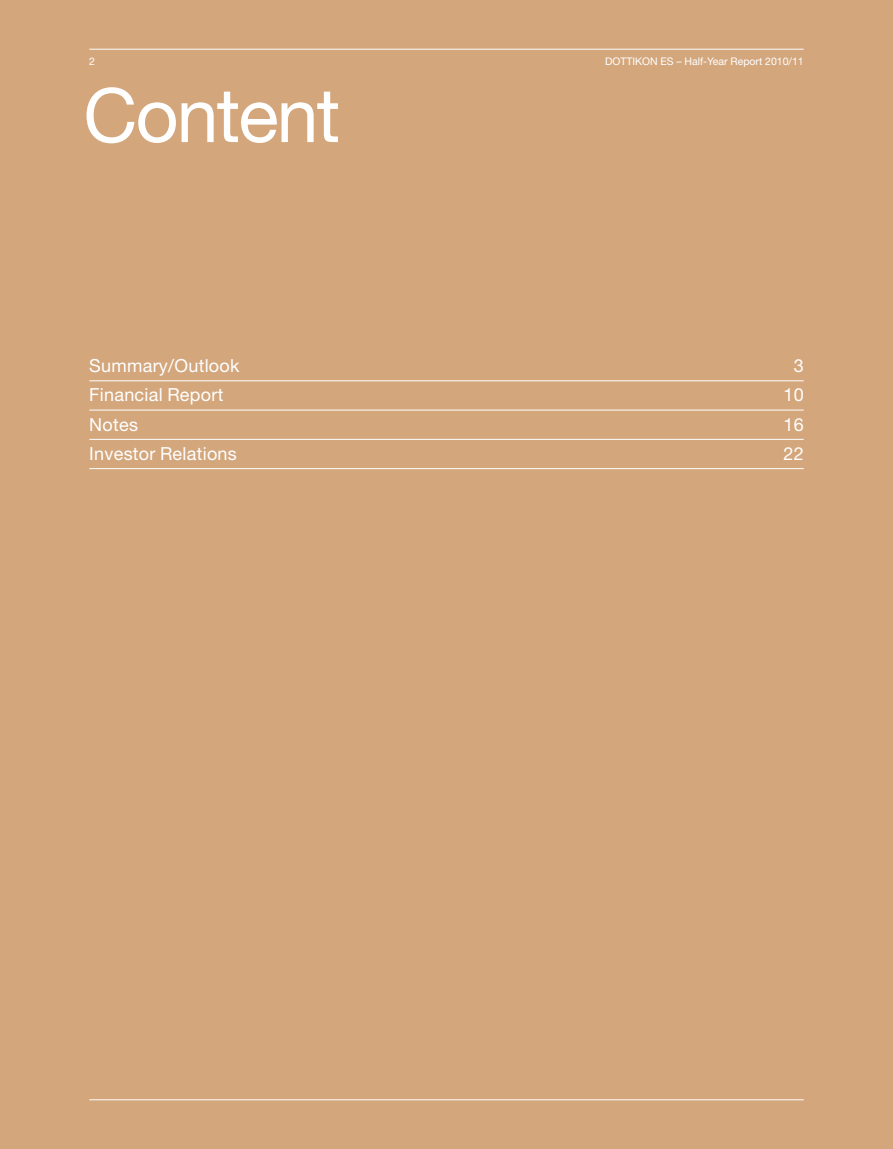
<style>
.page{position:relative;width:893px;height:1149px;background:#fff}
.page>*{position:absolute;margin:0;border:0;box-sizing:border-box;transform-origin:0 0}
.t1{font:75px "Helvetica Neue LT Std";letter-spacing:-.025em;color:#fff}
.t2{font:18px "Helvetica Neue LT Std";letter-spacing:.015em;color:#fff}
.t3{font:10.5px "Helvetica Neue LT Std";color:#fff}
</style>
<div class="page">
<div style="left:0;top:0;width:893px;height:1148px;background:#d3a67c"></div>
<hr style="left:89px;top:49px;width:715px;height:1px;background:#fff">
<hr style="left:89px;top:1099px;width:715px;height:1px;background:#fff">
<hr style="left:89px;top:380px;width:715px;height:1px;background:#fff">
<hr style="left:89px;top:409px;width:715px;height:1px;background:#fff">
<hr style="left:89px;top:439px;width:715px;height:1px;background:#fff">
<hr style="left:89px;top:468px;width:715px;height:1px;background:#fff">
<p class="t3" style="left:89px;top:55px;width:7px">2</p>
<p class="t3" style="left:605px;top:55px;width:200px">DOTTIKON ES – Half-Year Report 2010/11</p>
<h1 class="t1" style="left:83px;top:71px;width:258px">Content</h1>
<p class="t2" style="left:89px;top:355px;width:152px">Summary/Outlook</p>
<p class="t2" style="left:794px;top:355px;width:12px">3</p>
<p class="t2" style="left:89px;top:384px;width:136px">Financial Report</p>
<p class="t2" style="left:783px;top:384px;width:22px">10</p>
<p class="t2" style="left:89px;top:413px;width:50px">Notes</p>
<p class="t2" style="left:783px;top:413px;width:22px">16</p>
<p class="t2" style="left:89px;top:442px;width:149px">Investor Relations</p>
<p class="t2" style="left:783px;top:442px;width:22px">22</p>
</div>
